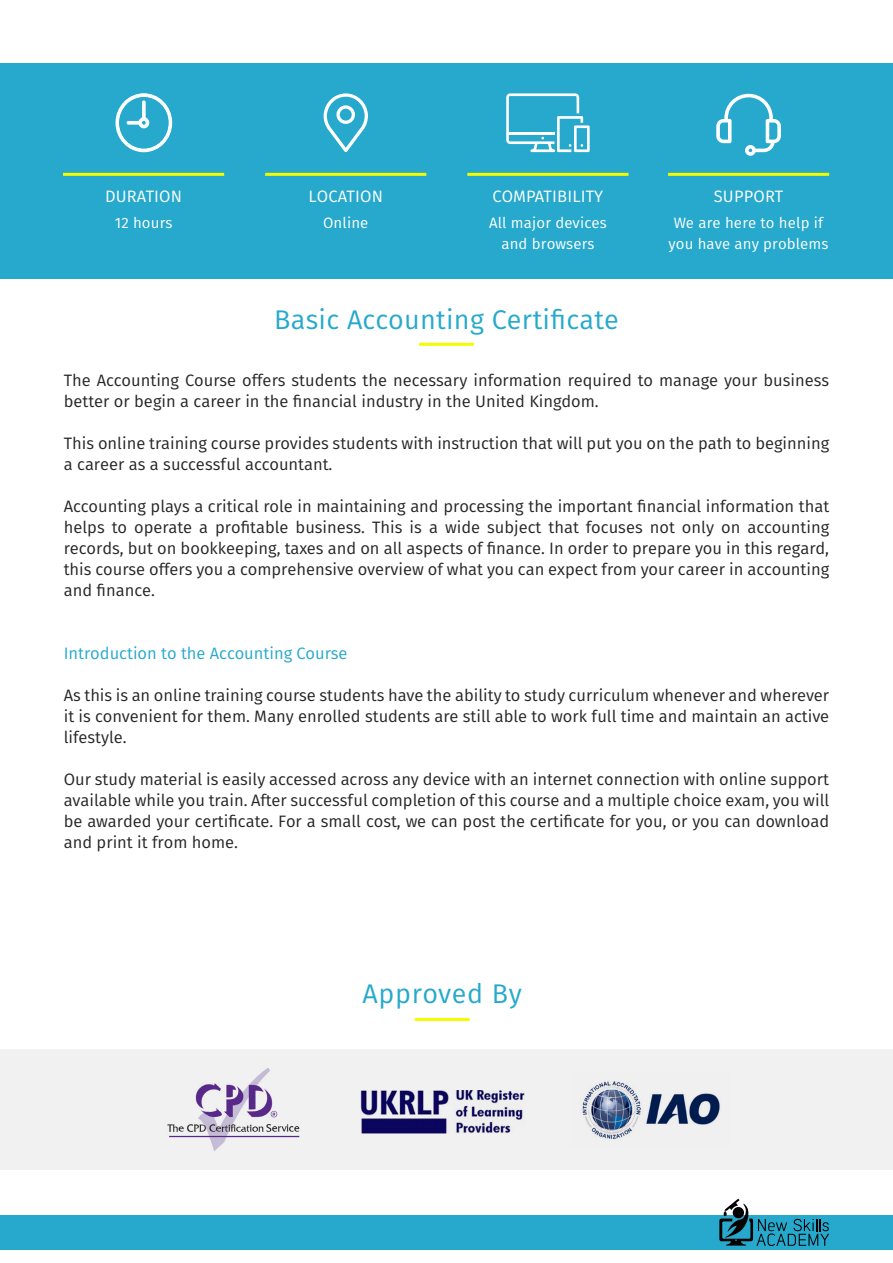
<style>
.page{position:relative;width:893px;height:1263px;background:#fff}
.page>*{position:absolute;margin:0;border:0;box-sizing:border-box;transform-origin:0 0}
.t1{font:27px "Fira Sans";letter-spacing:.01em;color:#26a9cc}
.t2{font:16.5px/21px "Fira Sans";color:#262628;text-align:justify}
.t3{font:16.5px "Fira Sans";letter-spacing:.01em;color:#fff}
.t4{font:16.5px "Fira Sans";color:#26a9cc}
.t5{font:15px/21px "Fira Sans";letter-spacing:.01em;color:#fff;text-align:center}
</style>
<div class="page">
<div style="left:0;top:1049px;width:893px;height:121px;background:#f1f1f2"></div>
<div style="left:0;top:1215px;width:893px;height:34px;background:#26a9cc"></div>
<svg style="left:719px;top:1198px;width:110px;height:48px"></svg>
<div style="left:0;top:64px;width:893px;height:215px;background:#26a9cc"></div>
<svg style="left:716px;top:94px;width:65px;height:62px"></svg>
<hr style="left:63px;top:173px;width:161px;height:3px;background:#f6fc00">
<hr style="left:265px;top:173px;width:161px;height:3px;background:#f6fc00">
<hr style="left:467px;top:173px;width:161px;height:3px;background:#f6fc00">
<hr style="left:668px;top:173px;width:161px;height:3px;background:#f6fc00">
<hr style="left:419px;top:343px;width:55px;height:3px;background:#f6fc00">
<svg style="left:115px;top:93px;width:57px;height:59px"></svg>
<svg style="left:323px;top:93px;width:45px;height:59px"></svg>
<svg style="left:506px;top:93px;width:84px;height:59px"></svg>
<img style="left:167px;top:1068px;width:133px;height:83px">
<img style="left:360px;top:1090px;width:165px;height:43px">
<img style="left:582px;top:1081px;width:138px;height:58px">
<hr style="left:415px;top:1018px;width:55px;height:3px;background:#f6fc00">
<p class="t3" style="left:105px;top:184px;width:79px">DURATION</p>
<p class="t3" style="left:309px;top:184px;width:76px">LOCATION</p>
<p class="t3" style="left:493px;top:184px;width:112px">COMPATIBILITY</p>
<p class="t3" style="left:714px;top:184px;width:71px">SUPPORT</p>
<p class="t5" style="left:323px;top:212px;width:47px">Online</p>
<p class="t5" style="left:489px;top:212px;width:119px">All major devices and browsers</p>
<p class="t5" style="left:669px;top:212px;width:162px">We are here to help if you have any problems</p>
<p class="t5" style="left:115px;top:212px;width:59px">12 hours</p>
<h1 class="t1" style="left:274px;top:301px;width:346px">Basic Accounting Certificate</h1>
<p class="t2" style="left:64px;top:369px;width:767px">The Accounting Course offers students the necessary information required to manage your business better or begin a career in the financial industry in the United Kingdom.</p>
<p class="t2" style="left:64px;top:432px;width:767px">This online training course provides students with instruction that will put you on the path to beginning a career as a successful accountant.</p>
<p class="t2" style="left:64px;top:495px;width:767px">Accounting plays a critical role in maintaining and processing the important financial information that helps to operate a profitable business. This is a wide subject that focuses not only on accounting records, but on bookkeeping, taxes and on all aspects of finance. In order to prepare you in this regard, this course offers you a comprehensive overview of what you can expect from your career in accounting and finance.</p>
<p class="t4" style="left:64px;top:641px;width:285px">Introduction to the Accounting Course</p>
<p class="t2" style="left:64px;top:684px;width:767px">As this is an online training course students have the ability to study curriculum whenever and wherever it is convenient for them. Many enrolled students are still able to work full time and maintain an active lifestyle.</p>
<p class="t2" style="left:64px;top:768px;width:767px">Our study material is easily accessed across any device with an internet connection with online support available while you train. After successful completion of this course and a multiple choice exam, you will be awarded your certificate. For a small cost, we can post the certificate for you, or you can download and print it from home.</p>
<h1 class="t1" style="left:362px;top:975px;width:161px">Approved By</h1>
</div>
